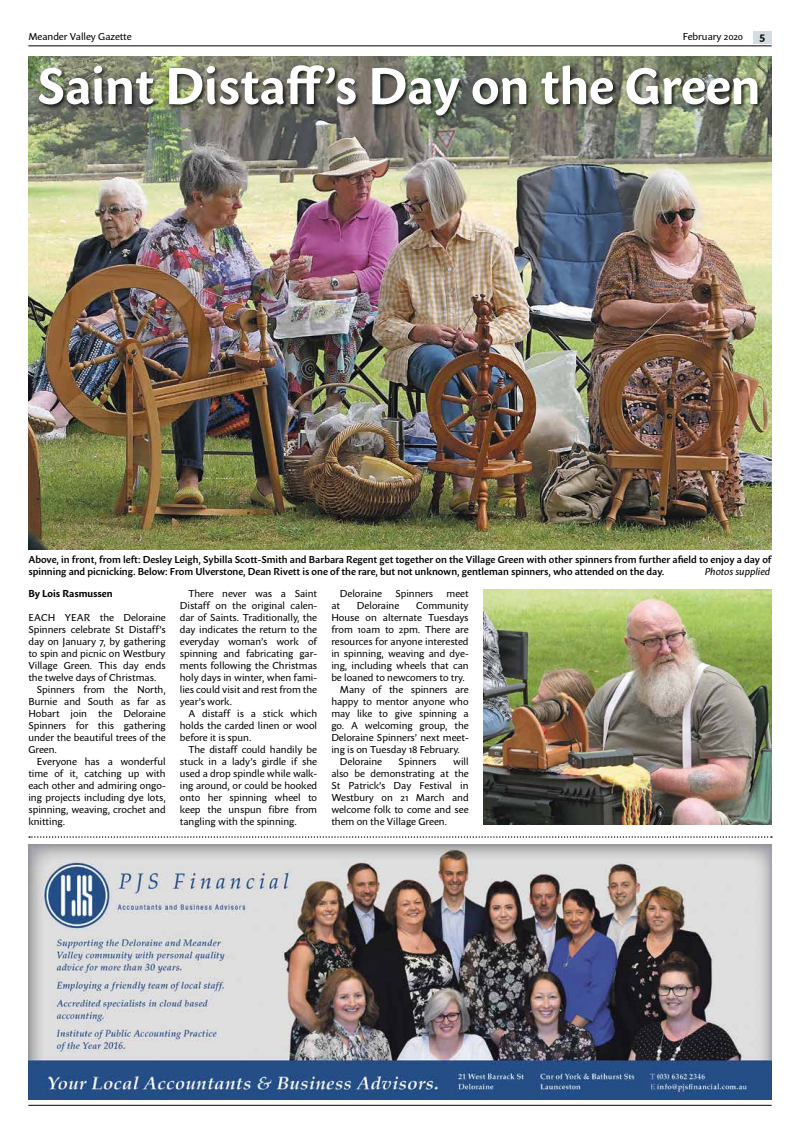
<style>
.page{position:relative;width:800px;height:1134px;background:#fff}
.page>*{position:absolute;margin:0;border:0;box-sizing:border-box;transform-origin:0 0}
.t1{font:700 51px "Sharik Sans";color:#fff}
.t2{font:700 11px "Sharik Sans";color:#000}
.t3{font:10px/12px "Sharik Sans";color:#000;text-align:justify}
.t4{font:600 10px/12px "Sharik Sans";color:#000}
.t5{font:700 10px "Sharik Sans";color:#000}
.t6{font:italic 10px "Sharik Sans";color:#000}
</style>
<div class="page">
<hr style="left:28px;top:45px;width:743px;height:1px;background:#000">
<div style="left:753px;top:31px;width:18px;height:13px;background:#d4dde2"></div>
<hr style="left:28px;top:1105px;width:743px;height:1px;background:#000">
<img style="left:28px;top:845px;width:743px;height:255px">
<svg style="left:29px;top:836px;width:742px;height:2px"></svg>
<img style="left:28px;top:57px;width:742px;height:493px">
<img style="left:483px;top:590px;width:288px;height:235px">
<div style="left:38px;top:64px;width:725px;height:57px;background:#000;opacity:.75"></div>
<p class="t3" style="left:28px;top:30px;width:105px">Meander Valley Gazette</p>
<p class="t3" style="left:682px;top:30px;width:62px">February 2020</p>
<p class="t2" style="left:759px;top:29px;width:7px">5</p>
<h1 class="t1" style="left:37px;top:50px;width:724px">Saint Distaff’s Day on the Green</h1>
<p class="t4" style="left:28px;top:553px;width:744px">Above, in front, from left: Desley Leigh, Sybilla Scott-Smith and Barbara Regent get together on the Village Green with other spinners from further afield to enjoy a day of spinning and picnicking. Below: From Ulverstone, Dean Rivett is one of the rare, but not unknown, gentleman spinners, who attended on the day.</p>
<p class="t6" style="left:704px;top:565px;width:67px">Photos supplied</p>
<p class="t5" style="left:28px;top:587px;width:86px">By Lois Rasmussen</p>
<p class="t3" style="left:28px;top:611px;width:139px">EACH YEAR the Deloraine</p>
<p class="t3" style="left:28px;top:623px;width:139px">Spinners celebrate St Distaff’s</p>
<p class="t3" style="left:28px;top:635px;width:139px">day on January 7, by gathering</p>
<p class="t3" style="left:28px;top:647px;width:139px">to spin and picnic on Westbury</p>
<p class="t3" style="left:28px;top:659px;width:139px">Village Green. This day ends</p>
<p class="t3" style="left:28px;top:671px;width:129px">the twelve days of Christmas.</p>
<p class="t3" style="left:37px;top:683px;width:130px">Spinners from the North,</p>
<p class="t3" style="left:28px;top:695px;width:139px">Burnie and South as far as</p>
<p class="t3" style="left:28px;top:707px;width:139px">Hobart join the Deloraine</p>
<p class="t3" style="left:28px;top:719px;width:139px">Spinners for this gathering</p>
<p class="t3" style="left:28px;top:731px;width:139px">under the beautiful trees of the</p>
<p class="t3" style="left:28px;top:743px;width:30px">Green.</p>
<p class="t3" style="left:37px;top:755px;width:130px">Everyone has a wonderful</p>
<p class="t3" style="left:28px;top:767px;width:139px">time of it, catching up with</p>
<p class="t3" style="left:28px;top:779px;width:139px">each other and admiring ongo-</p>
<p class="t3" style="left:28px;top:791px;width:139px">ing projects including dye lots,</p>
<p class="t3" style="left:28px;top:803px;width:139px">spinning, weaving, crochet and</p>
<p class="t3" style="left:28px;top:815px;width:38px">knitting.</p>
<p class="t3" style="left:180px;top:587px;width:139px;text-indent:9px">There never was a Saint Distaff on the original calen&shy;dar of Saints. Traditionally, the day indicates the return to the everyday woman’s work of spinning and fabricating gar&shy;ments following the Christmas holy days in winter, when fami&shy;lies could visit and rest from the year’s work.</p>
<p class="t3" style="left:180px;top:707px;width:139px;text-indent:9px">A distaff is a stick which holds the carded linen or wool before it is spun.</p>
<p class="t3" style="left:180px;top:743px;width:139px;text-indent:9px">The distaff could handily be stuck in a lady’s girdle if she used a drop spindle while walk&shy;ing around, or could be hooked onto her spinning wheel to keep the unspun fibre from tangling with the spinning.</p>
<p class="t3" style="left:340px;top:587px;width:44px">Deloraine</p>
<p class="t3" style="left:395px;top:587px;width:39px">Spinners</p>
<p class="t3" style="left:446px;top:587px;width:24px">meet</p>
<p class="t3" style="left:331px;top:599px;width:10px">at</p>
<p class="t3" style="left:357px;top:599px;width:44px">Deloraine</p>
<p class="t3" style="left:416px;top:599px;width:54px">Community</p>
<p class="t3" style="left:331px;top:611px;width:139px">House on alternate Tuesdays</p>
<p class="t3" style="left:331px;top:623px;width:139px">from 10am to 2pm. There are</p>
<p class="t3" style="left:331px;top:635px;width:139px">resources for anyone interested</p>
<p class="t3" style="left:331px;top:647px;width:139px">in spinning, weaving and dye-</p>
<p class="t3" style="left:331px;top:659px;width:139px">ing, including wheels that can</p>
<p class="t3" style="left:331px;top:671px;width:135px">be loaned to newcomers to try.</p>
<p class="t3" style="left:340px;top:683px;width:130px">Many of the spinners are</p>
<p class="t3" style="left:331px;top:695px;width:139px">happy to mentor anyone who</p>
<p class="t3" style="left:331px;top:707px;width:139px">may like to give spinning a</p>
<p class="t3" style="left:331px;top:719px;width:139px">go. A welcoming group, the</p>
<p class="t3" style="left:331px;top:731px;width:139px">Deloraine Spinners’ next meet-</p>
<p class="t3" style="left:331px;top:743px;width:130px">ing is on Tuesday 18 February.</p>
<p class="t3" style="left:340px;top:755px;width:44px">Deloraine</p>
<p class="t3" style="left:398px;top:755px;width:39px">Spinners</p>
<p class="t3" style="left:331px;top:755px;width:139px;text-indent:122px">will also be demonstrating at the St Patrick’s Day Festival in Westbury on 21 March and welcome folk to come and see them on the Village Green.</p>
</div>
